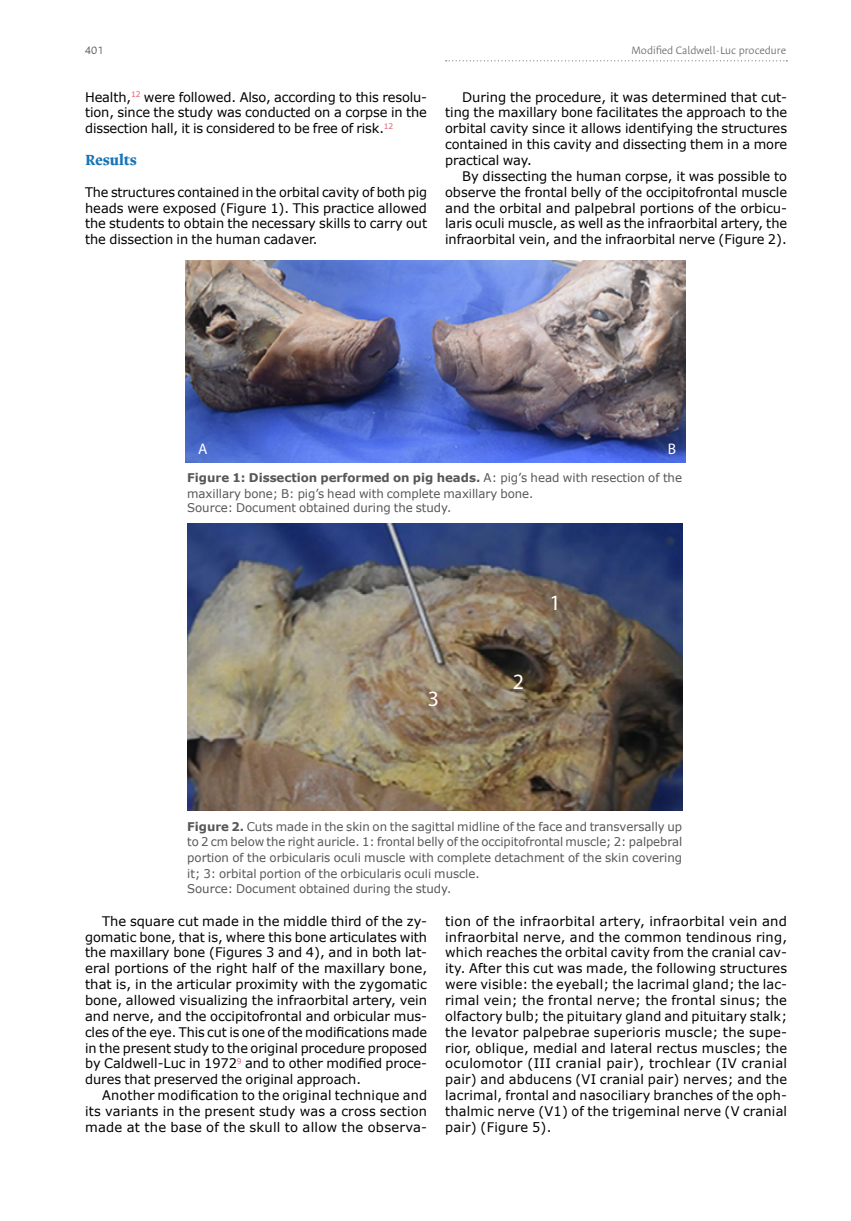
<style>
.page{position:relative;width:851px;height:1221px;background:#fff}
.page>*{position:absolute;margin:0;border:0;box-sizing:border-box;transform-origin:0 0}
.t1{font:21.9px "Myriad Pro";color:#fff}
.t2{font:800 16.5px "Ancizar Serif";color:#1775b5}
.t3{font:15.3px "Myriad Pro";color:#fff}
.t4{font:13.2px/15.9px "Verdana";letter-spacing:-.005em;color:#000;text-align:justify}
.t5{font:12px/15.9px "Verdana";letter-spacing:-.005em;color:#575756}
.t6{font:300 12px "Ancizar Sans";color:#706f6f}
.t7{font:300 12px "Ancizar Sans";color:#575756}
.s1{font-weight:700}
</style>
<div class="page">
<svg style="left:445px;top:60px;width:342px;height:1px"></svg>
<img style="left:186px;top:261px;width:499px;height:201px">
<img style="left:187px;top:523px;width:495px;height:287px">
<p class="t7" style="left:85px;top:43px;width:20px">401</p>
<p class="t6" style="left:631px;top:43px;width:156px">Modified Caldwell-Luc procedure</p>
<p class="t4" style="left:85px;top:89px;width:343px">Health,<sup>12</sup> were followed. Also, according to this resolu&shy;tion, since the study was conducted on a corpse in the dissection hall, it is considered to be free of risk.<sup>12</sup></p>
<p class="t2" style="left:85px;top:150px;width:53px">Results</p>
<p class="t4" style="left:85px;top:184px;width:343px">The structures contained in the orbital cavity of both pig heads were exposed (Figure 1). This practice allowed the students to obtain the necessary skills to carry out the dissection in the human cadaver.</p>
<p class="t4" style="left:445px;top:89px;width:343px;text-indent:17px">During the procedure, it was determined that cut&shy;ting the maxillary bone facilitates the approach to the orbital cavity since it allows identifying the structures contained in this cavity and dissecting them in a more practical way.</p>
<p class="t4" style="left:445px;top:168px;width:343px;text-indent:17px">By dissecting the human corpse, it was possible to observe the frontal belly of the occipitofrontal muscle and the orbital and palpebral portions of the orbicu&shy;laris oculi muscle, as well as the infraorbital artery, the infraorbital vein, and the infraorbital nerve (Figure 2).</p>
<p class="t3" style="left:198px;top:439px;width:11px">A</p>
<p class="t3" style="left:667px;top:439px;width:10px">B</p>
<p class="t5" style="left:187px;top:469px;width:496px"><span class="s1">Figure 1: Dissection performed on pig heads.</span> A: pig’s head with resection of the maxillary bone; B: pig’s head with complete maxillary bone.</p>
<p class="t5" style="left:187px;top:499px;width:265px">Source: Document obtained during the study.</p>
<h1 class="t1" style="left:428px;top:685px;width:13px">3</h1>
<h1 class="t1" style="left:513px;top:668px;width:13px">2</h1>
<h1 class="t1" style="left:549px;top:588px;width:13px">1</h1>
<p class="t5" style="left:187px;top:818px;width:496px;text-align:justify"><span class="s1">Figure 2.</span> Cuts made in the skin on the sagittal midline of the face and transversally up to 2 cm below the right auricle. 1: frontal belly of the occipitofrontal muscle; 2: palpebral portion of the orbicularis oculi muscle with complete detachment of the skin covering it; 3: orbital portion of the orbicularis oculi muscle.</p>
<p class="t5" style="left:187px;top:880px;width:265px">Source: Document obtained during the study.</p>
<p class="t4" style="left:85px;top:912px;width:343px;text-indent:17px">The square cut made in the middle third of the zy&shy;gomatic bone, that is, where this bone articulates with the maxillary bone (Figures 3 and 4), and in both lat&shy;eral portions of the right half of the maxillary bone, that is, in the articular proximity with the zygomatic bone, allowed visualizing the infraorbital artery, vein and nerve, and the occipitofrontal and orbicular mus&shy;cles of the eye. This cut is one of the modifications made in the present study to the original procedure proposed by Caldwell-Luc in 1972<sup>9</sup> and to other modified proce&shy;dures that preserved the original approach.</p>
<p class="t4" style="left:85px;top:1087px;width:343px;text-indent:17px">Another modification to the original technique and its variants in the present study was a cross section made at the base of the skull to allow the observa-</p>
<p class="t4" style="left:445px;top:912px;width:343px">tion of the infraorbital artery, infraorbital vein and infraorbital nerve, and the common tendinous ring, which reaches the orbital cavity from the cranial cav&shy;ity. After this cut was made, the following structures were visible: the eyeball; the lacrimal gland; the lac&shy;rimal vein; the frontal nerve; the frontal sinus; the olfactory bulb; the pituitary gland and pituitary stalk; the levator palpebrae superioris muscle; the supe&shy;rior, oblique, medial and lateral rectus muscles; the oculomotor (III cranial pair), trochlear (IV cranial pair) and abducens (VI cranial pair) nerves; and the lacrimal, frontal and nasociliary branches of the oph&shy;thalmic nerve (V1) of the trigeminal nerve (V cranial pair) (Figure 5).</p>
</div>
